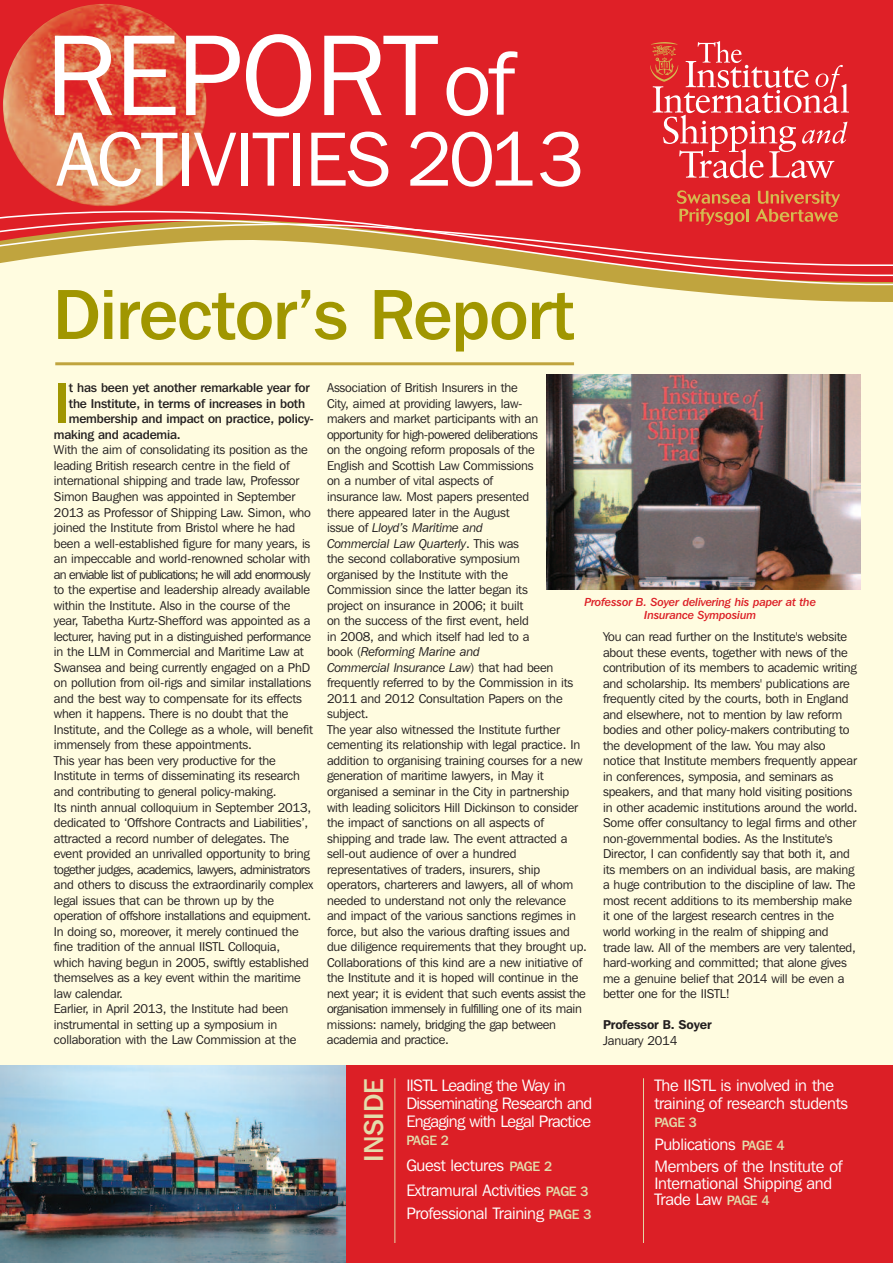
<style>
.page{position:relative;width:893px;height:1263px;background:#fff}
.page>*{position:absolute;margin:0;border:0;box-sizing:border-box;transform-origin:0 0}
.t1{font:114.3px "Franklin Gothic IT Cby BT";color:#fff}
.t2{font:76.35px "Franklin Gothic IT Cby BT";letter-spacing:-.01em;color:#fff}
.t3{font:500 70.5px "Franklin Gothic IT Cby BT";letter-spacing:-.01em;color:#a09600}
.t4{font:500 57.45px "Franklin Gothic IT Cby BT";color:#a09600}
.t5{font:500 27.3px "Franklin Gothic IT Cby BT";letter-spacing:-.01em;color:#e3ddab}
.t6{font:16.5px/18px "Franklin Gothic IT Cby BT";letter-spacing:-.02em;color:#fff}
.t7{font:500 13.5px "Franklin Gothic IT Cby BT";letter-spacing:-.02em;color:#e3ddab}
.t8{font:12.75px/15.6px "Franklin Gothic IT Cby BT";letter-spacing:-.01em;color:#231f20}
.t9{font:500 12.75px "Franklin Gothic IT Cby BT";letter-spacing:-.01em;color:#231f20}
.t10{font:600 12.75px "Franklin Gothic IT Cby BT";letter-spacing:-.01em;color:#231f20}
.t11{font:11.7px/13.5px "Franklin Gothic IT Cby BT Med Ital";letter-spacing:-.01em;color:#dc1f26;text-align:center}
.s1{font-size:90px}
.s2{font-style:italic}
.s3{font-weight:500;font-size:13.5px;color:#e3ddab}
</style>
<div class="page">
<div style="left:0;top:0;width:893px;height:1252px;background:#fffce0"></div>
<svg style="left:643px;top:286px;width:250px;height:16px;fill:#c0a43e"></svg>
<div style="left:0;top:0;width:893px;height:204px;background:#df2027"></div>
<svg style="left:577px;top:277px;width:316px;height:9px;background:#d19b5a"></svg>
<svg style="left:0;top:204px;width:893px;height:73px"></svg>
<svg style="left:0;top:216px;width:893px;height:51px"></svg>
<div style="left:0;top:1065px;width:893px;height:198px;background:#dc1f26"></div>
<hr style="left:395px;top:1078px;width:1px;height:165px;background:#e5d6a7">
<hr style="left:643px;top:1078px;width:1px;height:165px;background:#e5d6a7">
<img style="left:0;top:1065px;width:345px;height:198px">
<svg style="left:677px;top:190px;width:163px;height:35px;background:#dc4931"></svg>
<svg style="left:650px;top:41px;width:199px;height:137px;background:#e4484d"></svg>
<hr style="left:55px;top:362px;width:519px;height:3px;background:#c0a43e">
<img style="left:3px;top:4px;width:204px;height:203px;border-radius:50%">
<img style="left:547px;top:374px;width:313px;height:215px">
<h1 class="t1" style="left:46px;top:36px;width:469px">REPORT<span class="s1">of</span></h1>
<h2 class="t2" style="left:56px;top:133px;width:529px">ACTIVITIES 2013</h2>
<h3 class="t3" style="left:53px;top:290px;width:523px">Director’s Report</h3>
<h3 class="t4" style="left:54px;top:383px;width:17px">I</h3>
<p class="t9" style="left:69px;top:383px;width:242px">t has been yet another remarkable year for</p>
<p class="t9" style="left:69px;top:399px;width:238px">the Institute, in terms of increases in both</p>
<p class="t9" style="left:69px;top:414px;width:247px">membership and impact on practice, policy-</p>
<p class="t9" style="left:54px;top:430px;width:128px">making and academia.</p>
<p class="t8" style="left:54px;top:443px;width:261px">With the aim of consolidating its position as the leading British research centre in the field of international shipping and trade law, Professor Simon Baughen was appointed in September 2013 as Professor of Shipping Law. Simon, who joined the Institute from Bristol where he had been a well-established figure for many years, is an impeccable and world-renowned scholar with an enviable list of publications; he will add enormously to the expertise and leadership already available within the Institute. Also in the course of the year, Tabetha Kurtz-Shefford was appointed as a lecturer, having put in a distinguished performance in the LLM in Commercial and Maritime Law at Swansea and being currently engaged on a PhD on pollution from oil-rigs and similar installations and the best way to compensate for its effects when it happens. There is no doubt that the Institute, and the College as a whole, will benefit immensely from these appointments.<br>This year has been very productive for the Institute in terms of disseminating its research and contributing to general policy-making.<br>Its ninth annual colloquium in September 2013, dedicated to ‘Offshore Contracts and Liabilities’, attracted a record number of delegates. The event provided an unrivalled opportunity to bring together judges, academics, lawyers, administrators and others to discuss the extraordinarily complex legal issues that can be thrown up by the operation of offshore installations and equipment.<br>In doing so, moreover, it merely continued the fine tradition of the annual IISTL Colloquia, which having begun in 2005, swiftly established themselves as a key event within the maritime law calendar.<br>Earlier, in April 2013, the Institute had been instrumental in setting up a symposium in collaboration with the Law Commission at the</p>
<p class="t8" style="left:327px;top:381px;width:262px">Association of British Insurers in the<br>City, aimed at providing lawyers, law-<br>makers and market participants with an opportunity for high-powered deliberations<br>on the ongoing reform proposals of the<br>English and Scottish Law Commissions<br>on a number of vital aspects of<br>insurance law. Most papers presented<br>there appeared later in the August<br>issue of <span class="s2">Lloyd’s Maritime and<br>Commercial Law Quarterly</span>. This was<br>the second collaborative symposium<br>organised by the Institute with the<br>Commission since the latter began its<br>project on insurance in 2006; it built<br>on the success of the first event, held<br>in 2008, and which itself had led to a<br>book (<span class="s2">Reforming Marine and<br>Commercial Insurance Law</span>) that had been frequently referred to by the Commission in its 2011 and 2012 Consultation Papers on the subject.<br>The year also witnessed the Institute further cementing its relationship with legal practice. In addition to organising training courses for a new generation of maritime lawyers, in May it organised a seminar in the City in partnership with leading solicitors Hill Dickinson to consider the impact of sanctions on all aspects of shipping and trade law. The event attracted a sell-out audience of over a hundred representatives of traders, insurers, ship operators, charterers and lawyers, all of whom needed to understand not only the relevance and impact of the various sanctions regimes in force, but also the various drafting issues and due diligence requirements that they brought up.<br>Collaborations of this kind are a new initiative of the Institute and it is hoped will continue in the next year; it is evident that such events assist the organisation immensely in fulfilling one of its main missions: namely, bridging the gap between academia and practice.</p>
<p class="t6" style="left:406px;top:1078px;width:187px">IISTL Leading the Way in<br>Disseminating Research and<br>Engaging with Legal Practice</p>
<p class="t7" style="left:406px;top:1136px;width:44px">PAGE 2</p>
<p class="t6" style="left:406px;top:1154px;width:184px;line-height:25.5px">Guest lectures <span class="s3">PAGE 2<br></span>Extramural Activities <span class="s3">PAGE 3</span></p>
<p class="t6" style="left:406px;top:1205px;width:187px">Professional Training <span class="s3">PAGE 3</span></p>
<p class="t11" style="left:584px;top:596px;width:233px">Professor B. Soyer delivering his paper at the<br>Insurance Symposium</p>
<p class="t8" style="left:603px;top:630px;width:256px">You can read further on the Institute's website about these events, together with news of the contribution of its members to academic writing and scholarship. Its members' publications are frequently cited by the courts, both in England and elsewhere, not to mention by law reform bodies and other policy-makers contributing to the development of the law. You may also notice that Institute members frequently appear in conferences, symposia, and seminars as speakers, and that many hold visiting positions in other academic institutions around the world.<br>Some offer consultancy to legal firms and other non-governmental bodies. As the Institute's Director, I can confidently say that both it, and its members on an individual basis, are making a huge contribution to the discipline of law. The most recent additions to its membership make it one of the largest research centres in the world working in the realm of shipping and trade law. All of the members are very talented, hard-working and committed; that alone gives me a genuine belief that 2014 will be even a better one for the IISTL!</p>
<p class="t10" style="left:603px;top:1020px;width:110px">Professor B. Soyer</p>
<p class="t8" style="left:603px;top:1033px;width:76px">January 2014</p>
<h3 class="t5" style="left:364px;top:1161px;width:84px;rotate:-90deg">INSIDE</h3>
<p class="t6" style="left:654px;top:1078px;width:195px">The IISTL is involved in the training of research students</p>
<p class="t7" style="left:654px;top:1118px;width:44px">PAGE 3</p>
<p class="t6" style="left:654px;top:1134px;width:190px;line-height:22.5px">Publications <span class="s3">PAGE 4<br></span>Members of the Institute of</p>
<p class="t6" style="left:654px;top:1176px;width:179px;line-height:16.5px">International Shipping and<br>Trade Law <span class="s3">PAGE 4</span></p>
</div>
